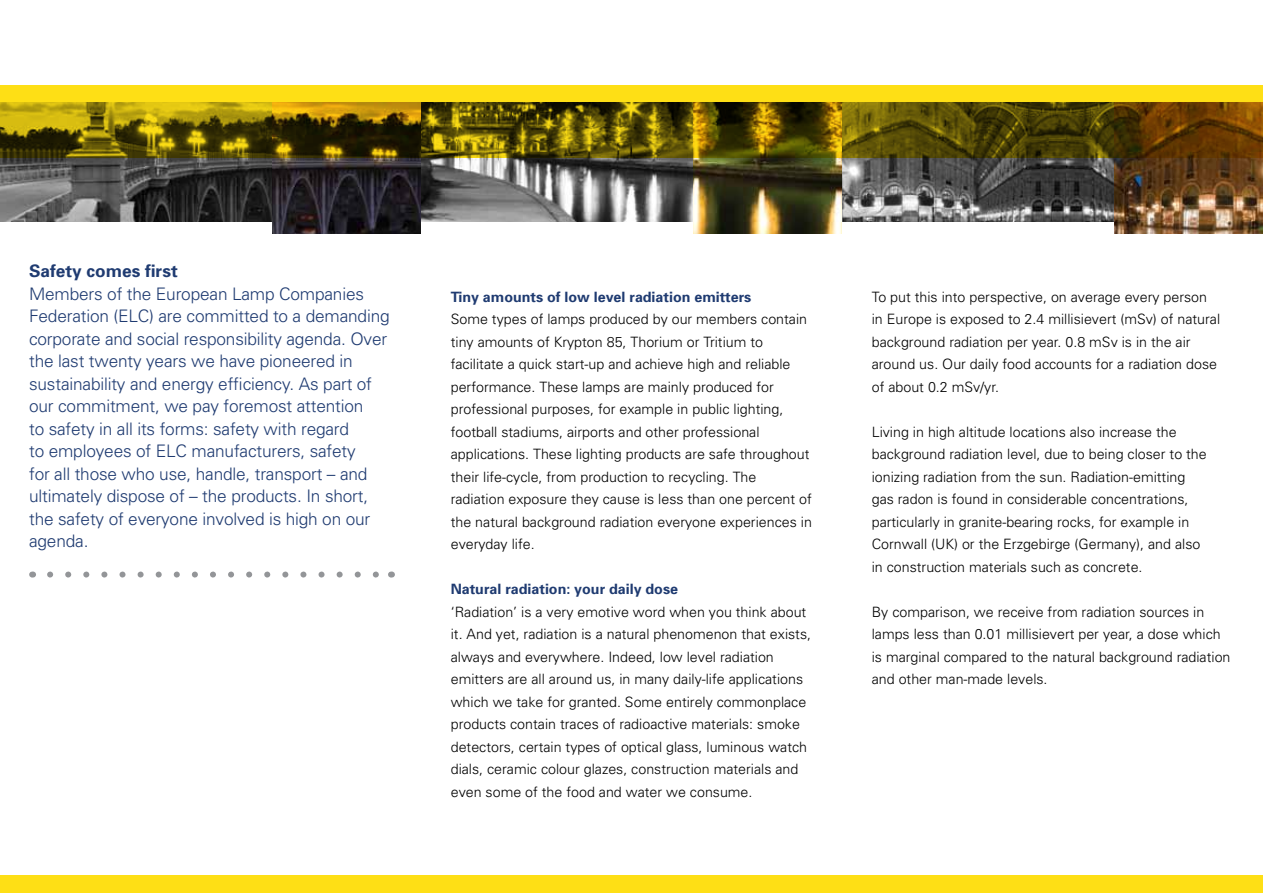
<style>
.page{position:relative;width:1263px;height:893px;background:#fff}
.page>*{position:absolute;margin:0;border:0;box-sizing:border-box;transform-origin:0 0}
.t1{font:300 17.25px/22.5px "Univers";letter-spacing:-.01em;color:#1f3b71}
.t2{font:700 17.25px "Univers";color:#1f3b71}
.t3{font:300 14.25px/22.5px "Univers";color:#000}
.t4{font:700 14.25px "Univers";color:#1f3b71}
</style>
<div class="page">
<img style="left:0;top:157px;width:1114px;height:64px">
<img style="left:272px;top:157px;width:149px;height:77px">
<svg style="left:50px;top:572px;width:329px;height:6px"></svg>
<img style="left:1114px;top:157px;width:149px;height:77px">
<div style="left:0;top:876px;width:1263px;height:17px;background:#fedf15"></div>
<img style="left:693px;top:157px;width:149px;height:77px">
<svg style="left:0;top:85px;width:1263px;height:72px;background:#8a750a"></svg>
<p class="t2" style="left:29px;top:261px;width:150px">Safety comes first</p>
<p class="t1" style="left:29px;top:282px;width:362px">Members of the European Lamp Companies Federation (ELC) are committed to a demanding corporate and social responsibility agenda. Over the last twenty years we have pioneered in sustainability and energy efficiency. As part of our commitment, we pay foremost attention<br>to safety in all its forms: safety with regard<br>to employees of ELC manufacturers, safety<br>for all those who use, handle, transport – and ultimately dispose of – the products. In short, the safety of everyone involved is high on our agenda.</p>
<p class="t4" style="left:451px;top:288px;width:302px">Tiny amounts of low level radiation emitters</p>
<p class="t3" style="left:451px;top:308px;width:363px">Some types of lamps produced by our members contain tiny amounts of Krypton 85, Thorium or Tritium to facilitate a quick start-up and achieve high and reliable performance. These lamps are mainly produced for professional purposes, for example in public lighting, football stadiums, airports and other professional applications. These lighting products are safe throughout their life-cycle, from production to recycling. The radiation exposure they cause is less than one percent of the natural background radiation everyone experiences in everyday life.</p>
<p class="t4" style="left:451px;top:580px;width:229px">Natural radiation: your daily dose</p>
<p class="t3" style="left:451px;top:600px;width:362px">‘Radiation’ is a very emotive word when you think about it. And yet, radiation is a natural phenomenon that exists, always and everywhere. Indeed, low level radiation emitters are all around us, in many daily-life applications which we take for granted. Some entirely commonplace products contain traces of radioactive materials: smoke detectors, certain types of optical glass, luminous watch dials, ceramic colour glazes, construction materials and even some of the food and water we consume.</p>
<p class="t3" style="left:872px;top:285px;width:350px">To put this into perspective, on average every person in Europe is exposed to 2.4 millisievert (mSv) of natural background radiation per year. 0.8 mSv is in the air around us. Our daily food accounts for a radiation dose of about 0.2 mSv/yr.</p>
<p class="t3" style="left:872px;top:420px;width:337px">Living in high altitude locations also increase the background radiation level, due to being closer to the ionizing radiation from the sun. Radiation-emitting gas radon is found in considerable concentrations, particularly in granite-bearing rocks, for example in Cornwall (UK) or the Erzgebirge (Germany), and also in construction materials such as concrete.</p>
<p class="t3" style="left:872px;top:600px;width:360px">By comparison, we receive from radiation sources in lamps less than 0.01 millisievert per year, a dose which is marginal compared to the natural background radiation and other man-made levels.</p>
</div>
